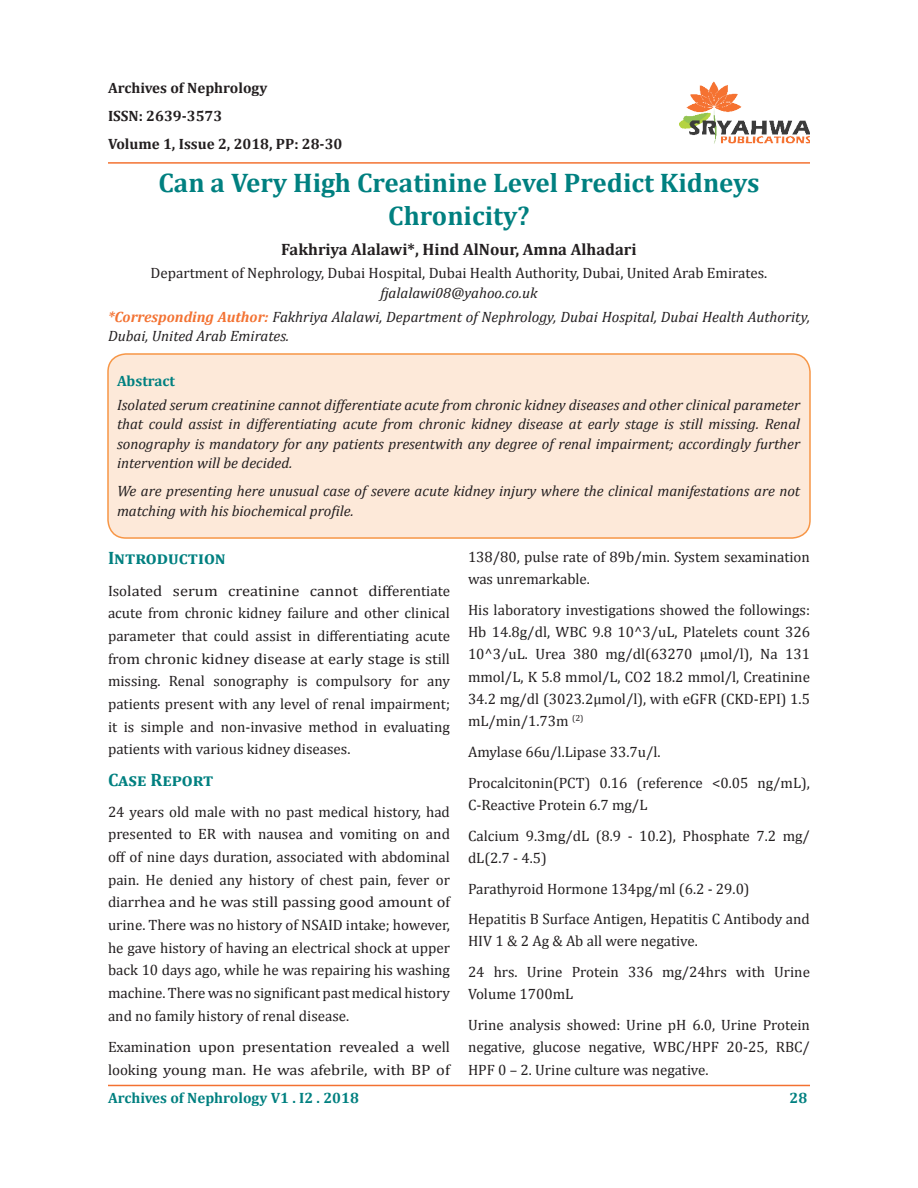
<style>
.page{position:relative;width:918px;height:1188px;background:#fff}
.page>*{position:absolute;margin:0;border:0;box-sizing:border-box;transform-origin:0 0}
.t1{font:700 27px/33px "Cambria";color:#008080;text-align:center}
.t2{font:700 18px "Cambria";color:#008080}
.t3{font:700 16.5px "Cambria";color:#231f20}
.Normal__Web{font:15px/22.6px "Cambria";color:#231f20;text-align:justify}
.Normal__Web-2{font:italic 15px/19.5px "Cambria";color:#231f20}
.yiv3316600872msonorm{font:15px/22.2px "Cambria";color:#231f20}
.t4{font:700 15px "Cambria";color:#231f20}
.Normal__Web-3{font:700 15px "Cambria";color:#008080}
.s1{font-weight:700;color:#f37232}
</style>
<div class="page">
<hr style="left:108px;top:1085px;width:702px;height:1px;background:#f37131">
<hr style="left:108px;top:162px;width:702px;height:2px;background:#f37232">
<img style="left:680px;top:81px;width:130px;height:62px">
<div style="left:108px;top:354px;width:702px;height:184px;background:#fde9d9;border-radius:18px"></div>
<div style="left:107px;top:353px;width:704px;height:186px;border:2px solid #f79646;border-radius:18px"></div>
<p class="t4" style="left:108px;top:77px;width:161px">Archives of Nephrology</p>
<p class="t4" style="left:108px;top:105px;width:116px">ISSN: 2639-3573</p>
<p class="t4" style="left:108px;top:133px;width:236px">Volume 1, Issue 2, 2018, PP: 28-30</p>
<p class="t1" style="left:158px;top:165px;width:603px">Can a Very High Creatinine Level Predict Kidneys<br>Chronicity?</p>
<p class="t3" style="left:281px;top:237px;width:357px">Fakhriya Alalawi*, Hind AlNour, Amna Alhadari</p>
<p class="Normal__Web" style="left:151px;top:262px;width:618px">Department of Nephrology, Dubai Hospital, Dubai Health Authority, Dubai, United Arab Emirates.</p>
<p class="Normal__Web-2" style="left:380px;top:282px;width:159px">fjalalawi08@yahoo.co.uk</p>
<p class="Normal__Web-2" style="left:108px;top:306px;width:704px"><span class="s1">*Corresponding Author:</span> Fakhriya Alalawi, Department of Nephrology, Dubai Hospital, Dubai Health Authority,<br>Dubai, United Arab Emirates.</p>
<p class="Normal__Web-3" style="left:117px;top:370px;width:60px">Abstract</p>
<p class="Normal__Web-2" style="left:117px;top:394px;width:685px;text-align:justify">Isolated serum creatinine cannot differentiate acute from chronic kidney diseases and other clinical parameter that could assist in differentiating acute from chronic kidney disease at early stage is still missing. Renal sonography is mandatory for any patients presentwith any degree of renal impairment; accordingly further intervention will be decided.</p>
<p class="Normal__Web-2" style="left:117px;top:481px;width:685px">We are presenting here unusual case of severe acute kidney injury where the clinical manifestations are not matching with his biochemical profile.</p>
<p class="t2" style="left:108px;top:546px;width:119px">Introduction</p>
<p class="Normal__Web" style="left:108px;top:579px;width:344px">Isolated serum creatinine cannot differentiate acute from chronic kidney failure and other clinical parameter that could assist in differentiating acute from chronic kidney disease at early stage is still missing. Renal sonography is compulsory for any patients present with any level of renal impairment; it is simple and non-invasive method in evaluating patients with various kidney diseases.</p>
<p class="t2" style="left:108px;top:767px;width:107px">Case Report</p>
<p class="Normal__Web" style="left:108px;top:800px;width:344px">24 years old male with no past medical history, had presented to ER with nausea and vomiting on and off of nine days duration, associated with abdominal pain. He denied any history of chest pain, fever or diarrhea and he was still passing good amount of urine. There was no history of NSAID intake; however, he gave history of having an electrical shock at upper back 10 days ago, while he was repairing his washing machine. There was no significant past medical history and no family history of renal disease.</p>
<p class="Normal__Web" style="left:108px;top:1035px;width:344px">Examination upon presentation revealed a well looking young man. He was afebrile, with BP of</p>
<p class="Normal__Web" style="left:468px;top:546px;width:343px;line-height:22.2px">138/80, pulse rate of 89b/min. System sexamination was unremarkable.</p>
<p class="Normal__Web" style="left:468px;top:599px;width:344px;line-height:22.2px">His laboratory investigations showed the followings:<br>Hb 14.8g/dl, WBC 9.8 10^3/uL, Platelets count 326<br>10^3/uL. Urea 380 mg/dl(63270 µmol/l), Na 131 mmol/L, K 5.8 mmol/L, CO2 18.2 mmol/l, Creatinine 34.2 mg/dl (3023.2µmol/l), with eGFR (CKD-EPI) 1.5 mL/min/1.73m <sup>(2)</sup></p>
<p class="Normal__Web" style="left:468px;top:740px;width:194px">Amylase 66u/l.Lipase 33.7u/l.</p>
<p class="yiv3316600872msonorm" style="left:468px;top:771px;width:343px">Procalcitonin(PCT) 0.16 (reference &lt;0.05 ng/mL),<br>C-Reactive Protein 6.7 mg/L</p>
<p class="yiv3316600872msonorm" style="left:468px;top:825px;width:343px">Calcium 9.3mg/dL (8.9 - 10.2), Phosphate 7.2 mg/ dL(2.7 - 4.5)</p>
<p class="yiv3316600872msonorm" style="left:468px;top:877px;width:283px">Parathyroid Hormone 134pg/ml (6.2 - 29.0)</p>
<p class="yiv3316600872msonorm" style="left:468px;top:908px;width:343px">Hepatitis B Surface Antigen, Hepatitis C Antibody and<br>HIV 1 &amp; 2 Ag &amp; Ab all were negative.</p>
<p class="yiv3316600872msonorm" style="left:468px;top:961px;width:343px">24 hrs. Urine Protein 336 mg/24hrs with Urine<br>Volume 1700mL</p>
<p class="yiv3316600872msonorm" style="left:468px;top:1013px;width:343px;text-align:justify">Urine analysis showed: Urine pH 6.0, Urine Protein negative, glucose negative, WBC/HPF 20-25, RBC/ HPF 0 – 2. Urine culture was negative.</p>
<p class="Normal__Web-3" style="left:108px;top:1087px;width:252px">Archives of Nephrology V1 . I2 . 2018</p>
<p class="Normal__Web-3" style="left:790px;top:1087px;width:19px">28</p>
</div>
